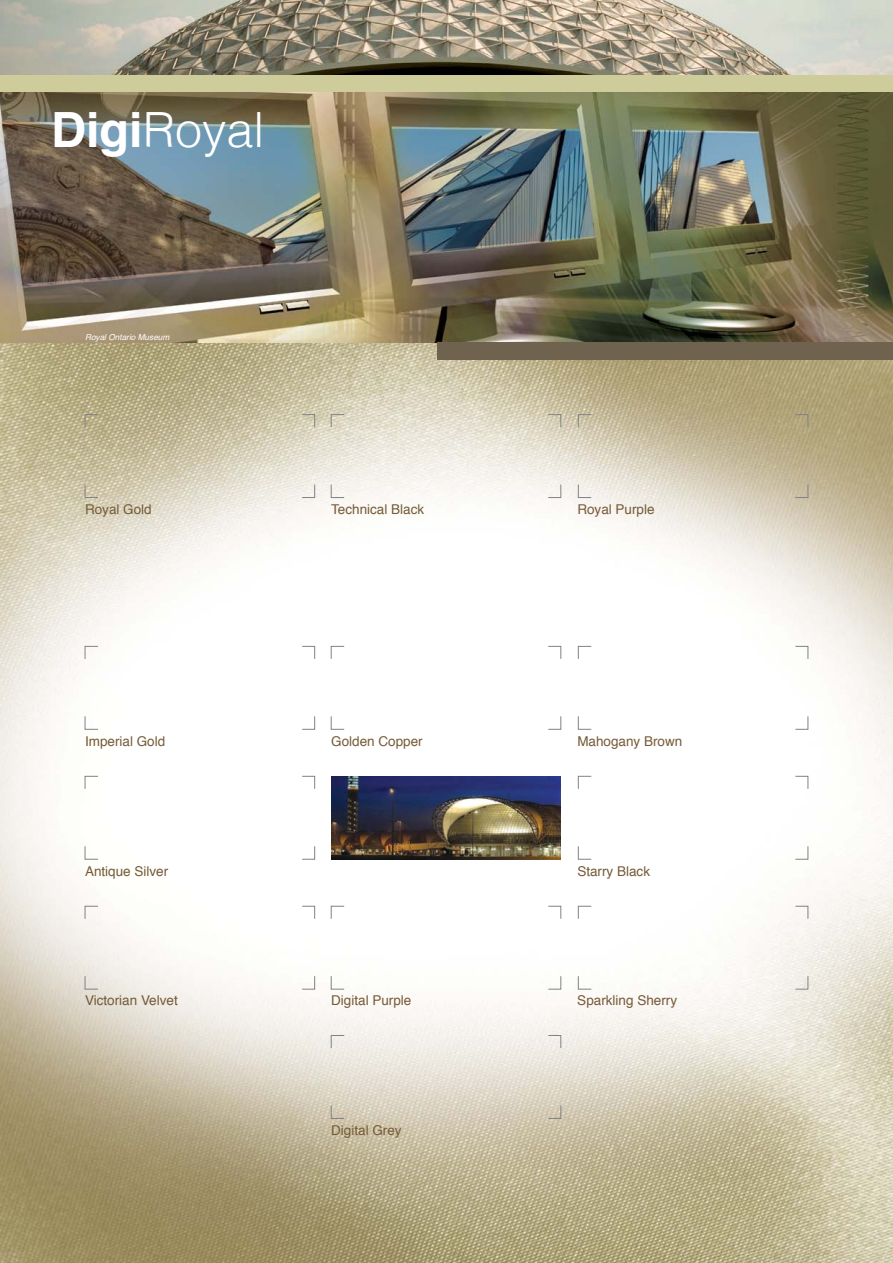
<style>
.page{position:relative;width:893px;height:1263px;background:#fff}
.page>*{position:absolute;margin:0;border:0;box-sizing:border-box;transform-origin:0 0}
.t1{font:300 48.6px "Helvetica";color:#fff}
.t2{font:13.5px "Helvetica";color:#755a37}
.t3{font:italic 8.25px "Helvetica";color:#fff}
.s1{font-weight:700}
</style>
<div class="page">
<img style="left:0;top:342px;width:893px;height:921px">
<img style="left:0;top:91px;width:893px;height:251px">
<div style="left:0;top:74px;width:893px;height:17px;background:#cecc9a"></div>
<div style="left:438px;top:342px;width:455px;height:17px;background:#6f624f"></div>
<img style="left:331px;top:776px;width:230px;height:83px">
<img style="left:0;top:0;width:893px;height:74px">
<svg style="left:85px;top:414px;width:230px;height:84px;background:#d2cab2"></svg>
<svg style="left:331px;top:414px;width:230px;height:84px"></svg>
<svg style="left:578px;top:414px;width:230px;height:84px;background:#cdc3a9"></svg>
<svg style="left:85px;top:646px;width:230px;height:84px"></svg>
<svg style="left:331px;top:646px;width:230px;height:84px"></svg>
<svg style="left:578px;top:646px;width:230px;height:84px"></svg>
<svg style="left:85px;top:906px;width:230px;height:83px"></svg>
<svg style="left:331px;top:906px;width:230px;height:83px"></svg>
<svg style="left:578px;top:906px;width:230px;height:83px"></svg>
<svg style="left:331px;top:1035px;width:230px;height:84px;background:#e5dfd4"></svg>
<svg style="left:85px;top:776px;width:230px;height:84px"></svg>
<svg style="left:578px;top:776px;width:230px;height:84px"></svg>
<h1 class="t1" style="left:51px;top:99px;width:215px"><span class="s1">Digi</span>Royal</h1>
<p class="t3" style="left:85px;top:330px;width:86px">Royal Ontario Museum</p>
<p class="t2" style="left:85px;top:499px;width:68px">Royal Gold</p>
<p class="t2" style="left:331px;top:499px;width:95px">Technical Black</p>
<p class="t2" style="left:577px;top:499px;width:79px">Royal Purple</p>
<p class="t2" style="left:85px;top:731px;width:82px">Imperial Gold</p>
<p class="t2" style="left:331px;top:731px;width:93px">Golden Copper</p>
<p class="t2" style="left:577px;top:731px;width:107px">Mahogany Brown</p>
<p class="t2" style="left:85px;top:860px;width:85px">Antique Silver</p>
<p class="t2" style="left:577px;top:860px;width:74px">Starry Black</p>
<p class="t2" style="left:85px;top:990px;width:94px">Victorian Velvet</p>
<p class="t2" style="left:331px;top:990px;width:82px">Digital Purple</p>
<p class="t2" style="left:577px;top:990px;width:101px">Sparkling Sherry</p>
<p class="t2" style="left:331px;top:1120px;width:72px">Digital Grey</p>
</div>
